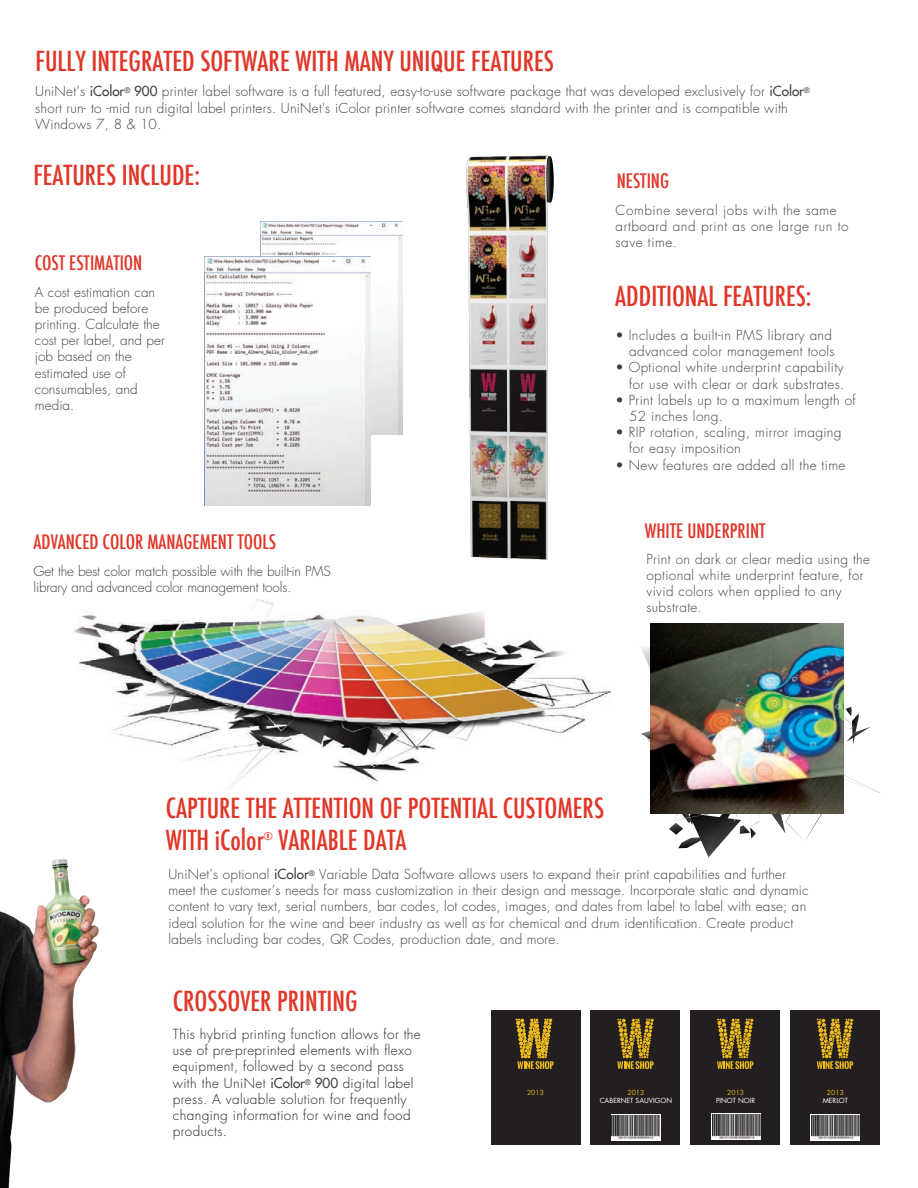
<style>
.page{position:relative;width:918px;height:1188px;background:#fff}
.page>*{position:absolute;margin:0;border:0;box-sizing:border-box;transform-origin:0 0}
.t1{font:500 condensed 27px "Futura";color:#e03628}
.t2{font:500 condensed 27px/32.4px "Futura";color:#e03728}
.t3{font:500 condensed 19.5px "Futura";color:#e03628}
.t4{font:300 13.5px/16.2px "Futura Std";letter-spacing:.02em;color:#414041}
.t5{font:300 13.5px/16.2px "Futura Std";letter-spacing:.03em;color:#231f20}
.t6{font:300 13.5px/16.2px "Futura Std";letter-spacing:-.01em;color:#414041}
.t7{font:300 13.5px/16.2px "Futura Std";letter-spacing:.04em;color:#414041}
.t8{font:500 condensed 10.5px "Futura";color:#e03728}
.t9{font:6.9px "Futura Std";color:#fff}
.t10{font:6.9px "Futura Std";color:#ebba1d}
.s1{font-weight:500}
.s2{font-weight:500;color:#414041}
</style>
<div class="page">
<img style="left:73px;top:600px;width:538px;height:187px">
<svg style="left:641px;top:625px;width:239px;height:232px"></svg>
<img style="left:650px;top:623px;width:193px;height:191px">
<div style="left:591px;top:1010px;width:89px;height:135px;background:#231f20"></div>
<svg style="left:617px;top:1019px;width:37px;height:50px"></svg>
<div style="left:690px;top:1010px;width:90px;height:135px;background:#231f20"></div>
<svg style="left:717px;top:1019px;width:36px;height:50px"></svg>
<div style="left:790px;top:1010px;width:90px;height:135px;background:#231f20"></div>
<svg style="left:817px;top:1019px;width:36px;height:50px"></svg>
<div style="left:491px;top:1010px;width:89px;height:135px;background:#231f20"></div>
<svg style="left:611px;top:1114px;width:49px;height:26px"></svg>
<svg style="left:712px;top:1114px;width:49px;height:26px"></svg>
<svg style="left:810px;top:1114px;width:50px;height:26px"></svg>
<img style="left:261px;top:221px;width:142px;height:214px">
<img style="left:204px;top:257px;width:166px;height:249px">
<img style="left:0;top:708px;width:159px;height:480px">
<img style="left:466px;top:155px;width:83px;height:405px">
<svg style="left:545px;top:156px;width:9px;height:47px"></svg>
<svg style="left:516px;top:1019px;width:38px;height:50px"></svg>
<h1 class="t1" style="left:36px;top:44px;width:520px">FULLY INTEGRATED SOFTWARE WITH MANY UNIQUE FEATURES</h1>
<p class="t4" style="left:35px;top:83px;width:776px">UniNet’s <span class="s1">iColor</span><sup>®</sup> <span class="s1">900</span> printer label software is a full featured, easy-to-use software package that was developed exclusively for <span class="s1">iColor</span><sup>® </sup>short run- to -mid run digital label printers. UniNet's iColor printer software comes standard with the printer and is compatible with<br>Windows 7, 8 &amp; 10.</p>
<h1 class="t1" style="left:33px;top:158px;width:168px">FEATURES INCLUDE:</h1>
<h2 class="t3" style="left:617px;top:169px;width:54px">NESTING</h2>
<h2 class="t3" style="left:35px;top:251px;width:109px">COST ESTIMATION</h2>
<p class="t4" style="left:35px;top:284px;width:131px">A cost estimation can be produced before printing. Calculate the cost per label, and per job based on the estimated use of consumables, and media.</p>
<h2 class="t3" style="left:34px;top:530px;width:244px">ADVANCED COLOR MANAGEMENT TOOLS</h2>
<p class="t6" style="left:33px;top:563px;width:299px">Get the best color match possible with the built-in PMS library and advanced color management tools.</p>
<p class="t7" style="left:616px;top:202px;width:234px">Combine several jobs with the same artboard and print as one large run to save time.</p>
<h1 class="t1" style="left:615px;top:278px;width:198px">ADDITIONAL FEATURES:</h1>
<p class="t4" style="left:615px;top:327px;width:221px;text-align:right">• Includes a built-in PMS library and advanced color management tools</p>
<p class="t4" style="left:615px;top:360px;width:231px;text-align:right">• Optional white underprint capability for use with clear or dark substrates.</p>
<p class="t4" style="left:629px;top:392px;width:228px;text-indent:-14px">• Print labels up to a maximum length of<br>52 inches long.</p>
<p class="t4" style="left:629px;top:425px;width:214px;text-indent:-14px">• RIP rotation, scaling, mirror imaging for easy imposition</p>
<p class="t4" style="left:615px;top:457px;width:231px">• New features are added all the time</p>
<h2 class="t3" style="left:645px;top:518px;width:122px">WHITE UNDERPRINT</h2>
<p class="t4" style="left:646px;top:551px;width:225px">Print on dark or clear media using the optional white underprint feature, for vivid colors when applied to any substrate.</p>
<h1 class="t2" style="left:166px;top:792px;width:440px">CAPTURE THE ATTENTION OF POTENTIAL CUSTOMERS<br>WITH iColor</h1>
<p class="t8" style="left:264px;top:829px;width:10px">®</p>
<h1 class="t2" style="left:278px;top:824px;width:130px">VARIABLE DATA</h1>
<p class="t4" style="left:169px;top:866px;width:642px">UniNet’s optional <span class="s1">iColor</span><sup>®</sup> Variable Data Software allows users to expand their print capabilities and further meet the customer’s needs for mass customization in their design and message. Incorporate static and dynamic content to vary text, serial numbers, bar codes, lot codes, images, and dates from label to label with ease; an ideal solution for the wine and beer industry as well as for chemical and drum identification. Create product labels including bar codes, QR Codes, production date, and more.</p>
<h1 class="t2" style="left:173px;top:985px;width:186px">CROSSOVER PRINTING</h1>
<p class="t5" style="left:173px;top:1026px;width:249px">This hybrid printing function allows for the use of pre-preprinted elements with flexo equipment, followed by a second pass with the UniNet <span class="s2">iColor</span><sup>®</sup> <span class="s2">900</span> digital label press. A valuable solution for frequently changing information for wine and food products.</p>
<p class="t10" style="left:527px;top:1088px;width:18px">2013</p>
<p class="t10" style="left:627px;top:1088px;width:18px">2013</p>
<p class="t9" style="left:600px;top:1096px;width:74px">CABERNET SAUVIGON</p>
<p class="t10" style="left:727px;top:1088px;width:18px">2013</p>
<p class="t9" style="left:716px;top:1096px;width:41px">PINOT NOIR</p>
<p class="t10" style="left:827px;top:1088px;width:18px">2013</p>
<p class="t9" style="left:823px;top:1096px;width:27px">MERLOT</p>
</div>
